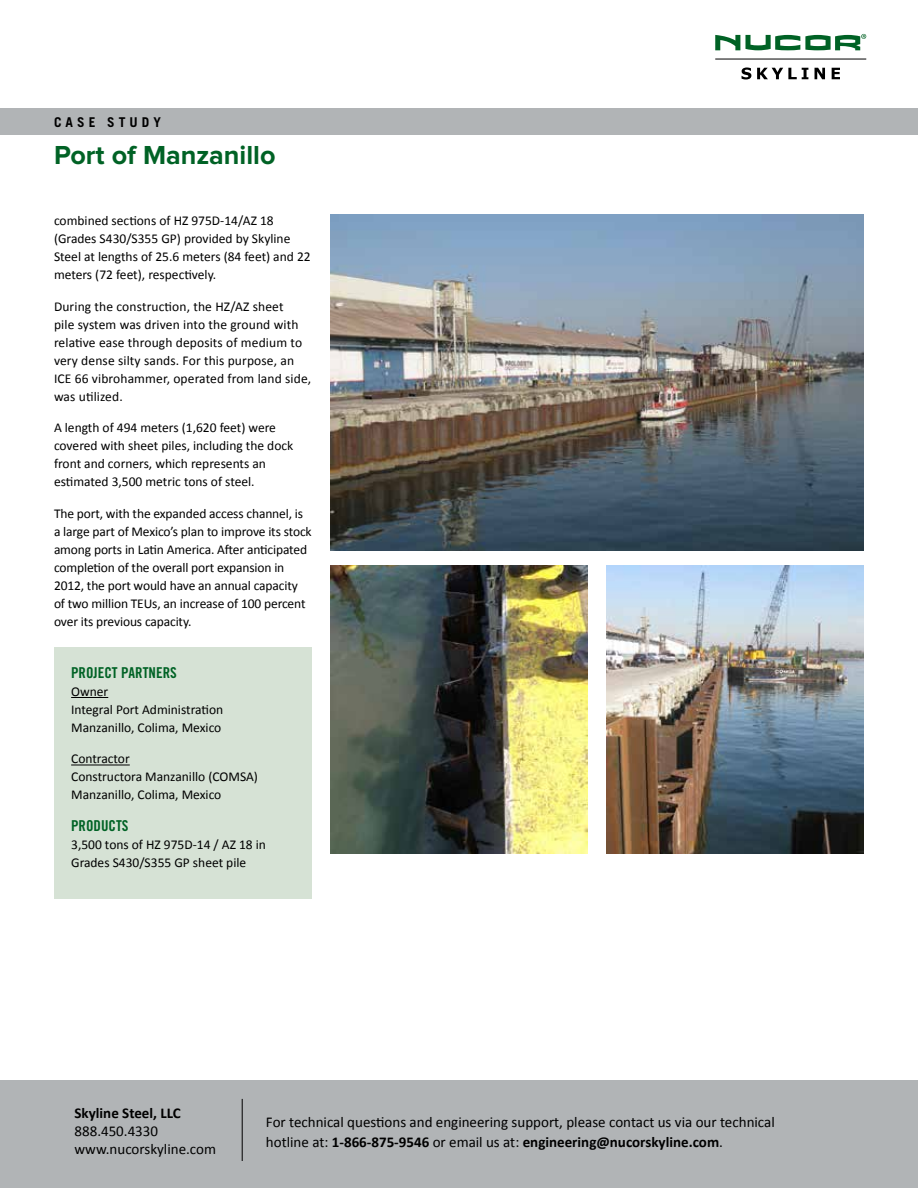
<style>
.page{position:relative;width:918px;height:1188px;background:#fff}
.page>*{position:absolute;margin:0;border:0;box-sizing:border-box;transform-origin:0 0}
.t1{font:700 27px "Proxima Nova";color:#006225}
.t2{font:15px/18px "Calibri";color:#000}
.t3{font:15px "Trade Gothic LT Std Bd Cn 20";color:#006225}
.t4{font:700 15px "Calibri";color:#000}
.t5{font:13.5px/18px "Calibri";color:#000}
.t6{font:700 13.5px "Trade Gothic LT Std";letter-spacing:.3em;color:#000}
.s1{font-weight:700}
</style>
<div class="page">
<div style="left:0;top:1080px;width:918px;height:108px;background:#b1b4b6"></div>
<hr style="left:242px;top:1099px;width:1px;height:62px;background:#000">
<svg style="left:742px;top:68px;width:9px;height:11px"></svg>
<svg style="left:757px;top:68px;width:51px;height:11px"></svg>
<svg style="left:815px;top:68px;width:10px;height:11px"></svg>
<svg style="left:832px;top:68px;width:8px;height:11px"></svg>
<svg style="left:715px;top:34px;width:151px;height:16px"></svg>
<hr style="left:715px;top:59px;width:151px;height:1px;background:#000">
<div style="left:0;top:108px;width:918px;height:27px;background:#b1b4b6"></div>
<img style="left:330px;top:215px;width:534px;height:336px">
<div style="left:54px;top:647px;width:258px;height:251px;background:#d6e2d5"></div>
<hr style="left:71px;top:697px;width:37px;height:1px;background:#000">
<hr style="left:71px;top:765px;width:59px;height:1px;background:#000">
<img style="left:330px;top:566px;width:258px;height:287px">
<img style="left:606px;top:566px;width:258px;height:287px">
<p class="t6" style="left:54px;top:113px;width:108px">CASE STUDY</p>
<h1 class="t1" style="left:54px;top:143px;width:223px">Port of Manzanillo</h1>
<p class="t5" style="left:54px;top:212px;width:258px">combined sections of HZ 975D-14/AZ 18 (Grades S430/S355 GP) provided by Skyline Steel at lengths of 25.6 meters (84 feet) and 22 meters (72 feet), respectively.</p>
<p class="t5" style="left:54px;top:297px;width:259px">During the construction, the HZ/AZ sheet<br>pile system was driven into the ground with relative ease through deposits of medium to very dense silty sands. For this purpose, an ICE 66 vibrohammer, operated from land side, was utilized.</p>
<p class="t5" style="left:54px;top:419px;width:241px">A length of 494 meters (1,620 feet) were covered with sheet piles, including the dock front and corners, which represents an estimated 3,500 metric tons of steel.</p>
<p class="t5" style="left:54px;top:504px;width:259px">The port, with the expanded access channel, is a large part of Mexico’s plan to improve its stock among ports in Latin America. After anticipated completion of the overall port expansion in 2012, the port would have an annual capacity of two million TEUs, an increase of 100 percent over its previous capacity.</p>
<p class="t3" style="left:71px;top:664px;width:107px">PROJECT PARTNERS</p>
<p class="t5" style="left:71px;top:683px;width:154px">Owner<br>Integral Port Administration<br>Manzanillo, Colima, Mexico</p>
<p class="t5" style="left:71px;top:750px;width:188px">Contractor<br>Constructora Manzanillo (COMSA)<br>Manzanillo, Colima, Mexico</p>
<p class="t3" style="left:71px;top:817px;width:59px">PRODUCTS</p>
<p class="t5" style="left:71px;top:836px;width:196px">3,500 tons of HZ 975D-14 / AZ 18 in<br>Grades S430/S355 GP sheet pile</p>
<p class="t4" style="left:75px;top:1103px;width:108px">Skyline Steel, LLC</p>
<p class="t2" style="left:75px;top:1122px;width:143px">888.450.4330 www.nucorskyline.com</p>
<p class="t2" style="left:266px;top:1113px;width:510px;line-height:19.5px">For technical questions and engineering support, please contact us via our technical hotline at: <span class="s1">1-866-875-9546</span> or email us at: <span class="s1">engineering@nucorskyline.com</span>.</p>
</div>
